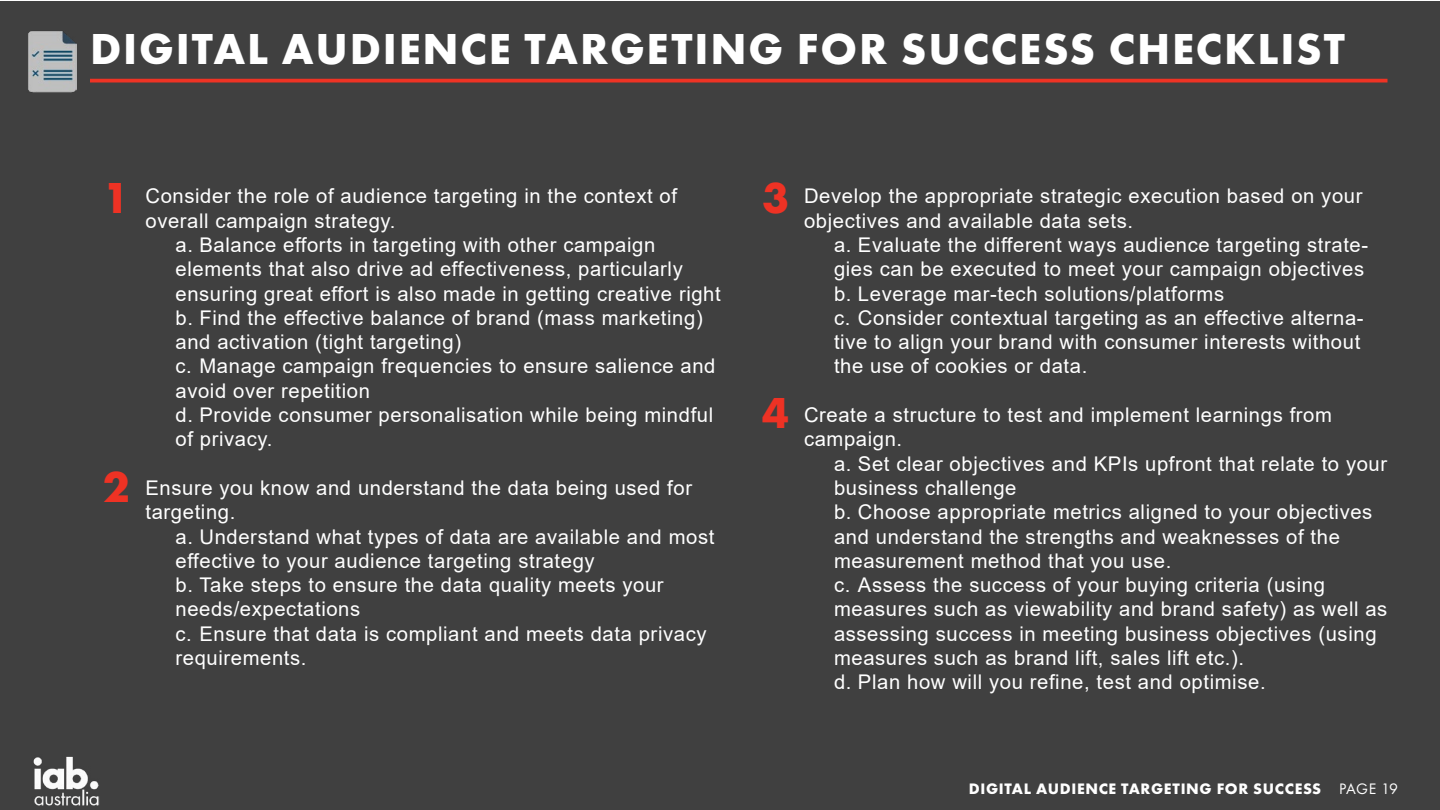
<style>
.page{position:relative;width:1440px;height:810px;background:#fff}
.page>*{position:absolute;margin:0;border:0;box-sizing:border-box;transform-origin:0 0}
.HEAD__red{font:700 45px "Futura PT";letter-spacing:.04em;color:#fff}
.HEAD__red-2{font:700 45px "Futura PT";color:#ee3224}
.Grey_body_Main{font:20.25px/24.3px "Arial";letter-spacing:.03em;color:#fff}
.t1{font:700 15.75px "Futura PT";letter-spacing:.04em;color:#fff}
.s1{font-weight:400}
</style>
<div class="page">
<div style="left:1px;top:2px;width:1439px;height:808px;background:#404040"></div>
<hr style="left:90px;top:79px;width:1298px;height:3px;background:#ee3324">
<img style="left:28px;top:31px;width:48px;height:62px">
<img style="left:33px;top:756px;width:67px;height:50px">
<p class="HEAD__red" style="left:90px;top:20px;width:1256px">DIGITAL AUDIENCE TARGETING FOR SUCCESS CHECKLIST</p>
<p class="HEAD__red-2" style="left:103px;top:169px;width:28px">1</p>
<p class="HEAD__red-2" style="left:103px;top:458px;width:28px">2</p>
<p class="Grey_body_Main" style="left:146px;top:184px;width:533px">Consider the role of audience targeting in the context of overall campaign strategy.</p>
<p class="Grey_body_Main" style="left:176px;top:233px;width:547px">a. Balance efforts in targeting with other campaign elements that also drive ad effectiveness, particularly ensuring great effort is also made in getting creative right</p>
<p class="Grey_body_Main" style="left:176px;top:305px;width:529px">b. Find the effective balance of brand (mass marketing) and activation (tight targeting)</p>
<p class="Grey_body_Main" style="left:176px;top:354px;width:542px">c. Manage campaign frequencies to ensure salience and avoid over repetition</p>
<p class="Grey_body_Main" style="left:176px;top:403px;width:539px">d. Provide consumer personalisation while being mindful of privacy.</p>
<p class="Grey_body_Main" style="left:146px;top:476px;width:548px">Ensure you know and understand the data being used for targeting.</p>
<p class="Grey_body_Main" style="left:176px;top:524px;width:540px">a. Understand what types of data are available and most effective to your audience targeting strategy</p>
<p class="Grey_body_Main" style="left:176px;top:573px;width:490px">b. Take steps to ensure the data quality meets your needs/expectations</p>
<p class="Grey_body_Main" style="left:176px;top:621px;width:533px">c. Ensure that data is compliant and meets data privacy requirements.</p>
<p class="HEAD__red-2" style="left:762px;top:169px;width:28px">3</p>
<p class="HEAD__red-2" style="left:762px;top:384px;width:28px">4</p>
<p class="Grey_body_Main" style="left:804px;top:184px;width:560px">Develop the appropriate strategic execution based on your objectives and available data sets.</p>
<p class="Grey_body_Main" style="left:834px;top:233px;width:536px">a. Evaluate the different ways audience targeting strate&shy;gies can be executed to meet your campaign objectives</p>
<p class="Grey_body_Main" style="left:834px;top:281px;width:392px">b. Leverage mar-tech solutions/platforms</p>
<p class="Grey_body_Main" style="left:834px;top:305px;width:531px">c. Consider contextual targeting as an effective alterna&shy;tive to align your brand with consumer interests without the use of cookies or data.</p>
<p class="Grey_body_Main" style="left:804px;top:403px;width:529px">Create a structure to test and implement learnings from campaign.</p>
<p class="Grey_body_Main" style="left:834px;top:451px;width:555px">a. Set clear objectives and KPIs upfront that relate to your business challenge</p>
<p class="Grey_body_Main" style="left:834px;top:500px;width:540px">b. Choose appropriate metrics aligned to your objectives and understand the strengths and weaknesses of the measurement method that you use.</p>
<p class="Grey_body_Main" style="left:834px;top:573px;width:555px">c. Assess the success of your buying criteria (using measures such as viewability and brand safety) as well as assessing success in meeting business objectives (using measures such as brand lift, sales lift etc.).</p>
<p class="Grey_body_Main" style="left:834px;top:670px;width:433px">d. Plan how will you refine, test and optimise.</p>
<p class="t1" style="left:969px;top:779px;width:431px">DIGITAL AUDIENCE TARGETING FOR SUCCESS <span class="s1">PAGE 19</span></p>
</div>
